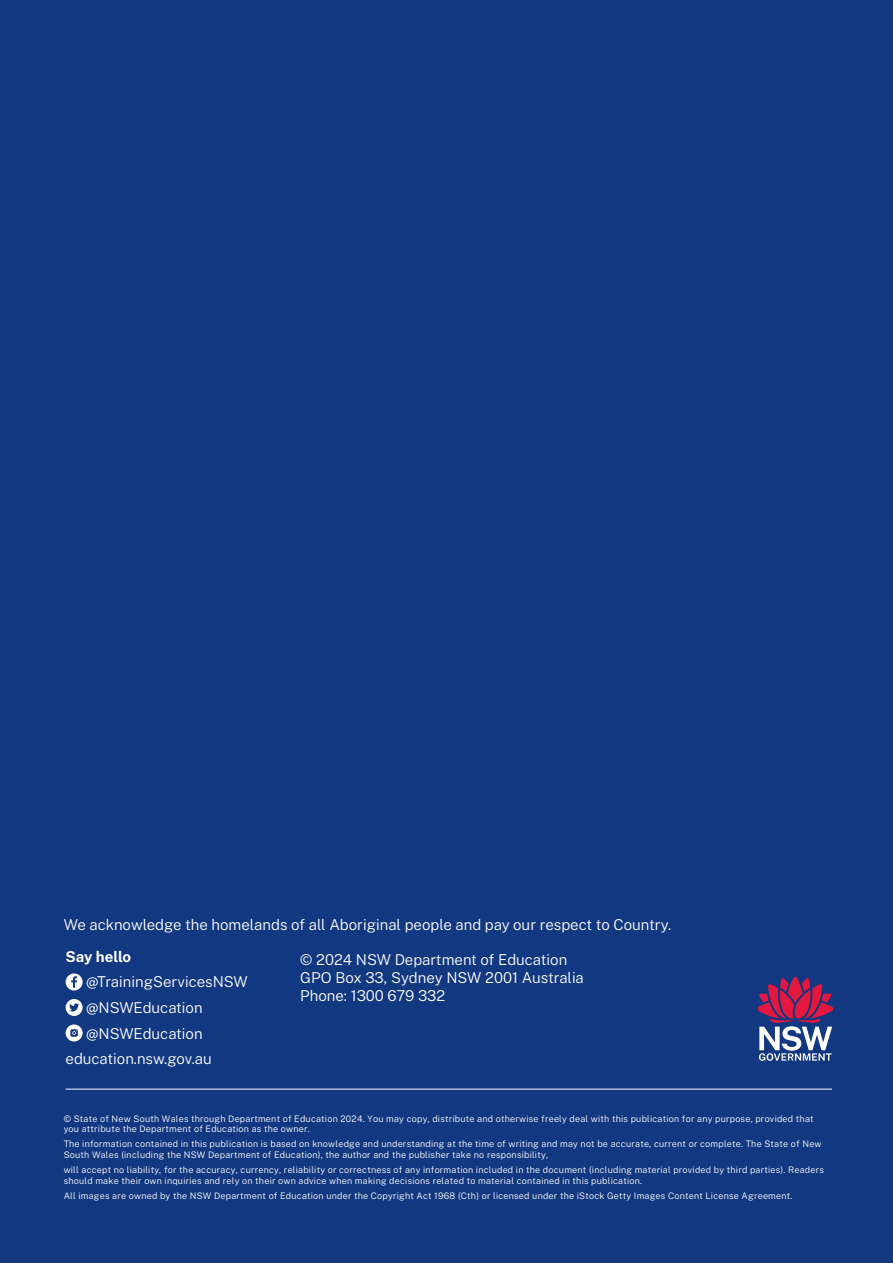
<style>
.page{position:relative;width:893px;height:1263px;background:#113880}
.page>*{position:absolute;margin:0;border:0;box-sizing:border-box;transform-origin:0 0}
._04_Body{font:300 15px/18px "Public Sans";color:#fff}
._04_Body-2{font:700 15px "Public Sans";letter-spacing:-.01em;color:#fff}
.Copyright_txt{font:300 9px/10.8px "Public Sans";letter-spacing:.025em;color:#fff}
</style>
<div class="page">
<svg style="left:758px;top:977px;width:74px;height:84px"></svg>
<hr style="left:66px;top:1089px;width:766px;height:1px;background:#fff">
<div style="left:66px;top:973px;width:17px;height:17px;background:#fff;border-radius:50%"></div>
<svg style="left:71px;top:976px;width:6px;height:12px"></svg>
<svg style="left:66px;top:999px;width:17px;height:17px"></svg>
<svg style="left:69px;top:1003px;width:10px;height:8px"></svg>
<div style="left:66px;top:1024px;width:17px;height:17px;background:#fff;border-radius:50%"></div>
<svg style="left:70px;top:1029px;width:8px;height:8px"></svg>
<p class="_04_Body" style="left:64px;top:915px;width:609px">We acknowledge the homelands of all Aboriginal people and pay our respect to Country.</p>
<p class="_04_Body-2" style="left:66px;top:946px;width:67px">Say hello</p>
<p class="_04_Body" style="left:86px;top:972px;width:163px">@TrainingServicesNSW</p>
<p class="_04_Body" style="left:86px;top:998px;width:118px">@NSWEducation</p>
<p class="_04_Body" style="left:86px;top:1023px;width:118px">@NSWEducation</p>
<p class="_04_Body" style="left:66px;top:1049px;width:148px">education.nsw.gov.au</p>
<p class="_04_Body" style="left:300px;top:950px;width:285px">© 2024 NSW Department of Education<br>GPO Box 33, Sydney NSW 2001 Australia<br>Phone: 1300 679 332</p>
<p class="Copyright_txt" style="left:64px;top:1113px;width:751px">© State of New South Wales through Department of Education 2024. You may copy, distribute and otherwise freely deal with this publication for any purpose, provided that you attribute the Department of Education as the owner.</p>
<p class="Copyright_txt" style="left:64px;top:1138px;width:759px">The information contained in this publication is based on knowledge and understanding at the time of writing and may not be accurate, current or complete. The State of New<br>South Wales (including the NSW Department of Education), the author and the publisher take no responsibility,</p>
<p class="Copyright_txt" style="left:64px;top:1164px;width:762px">will accept no liability, for the accuracy, currency, reliability or correctness of any information included in the document (including material provided by third parties). Readers should make their own inquiries and rely on their own advice when making decisions related to material contained in this publication.</p>
<p class="Copyright_txt" style="left:64px;top:1190px;width:730px">All images are owned by the NSW Department of Education under the Copyright Act 1968 (Cth) or licensed under the iStock Getty Images Content License Agreement.</p>
</div>
